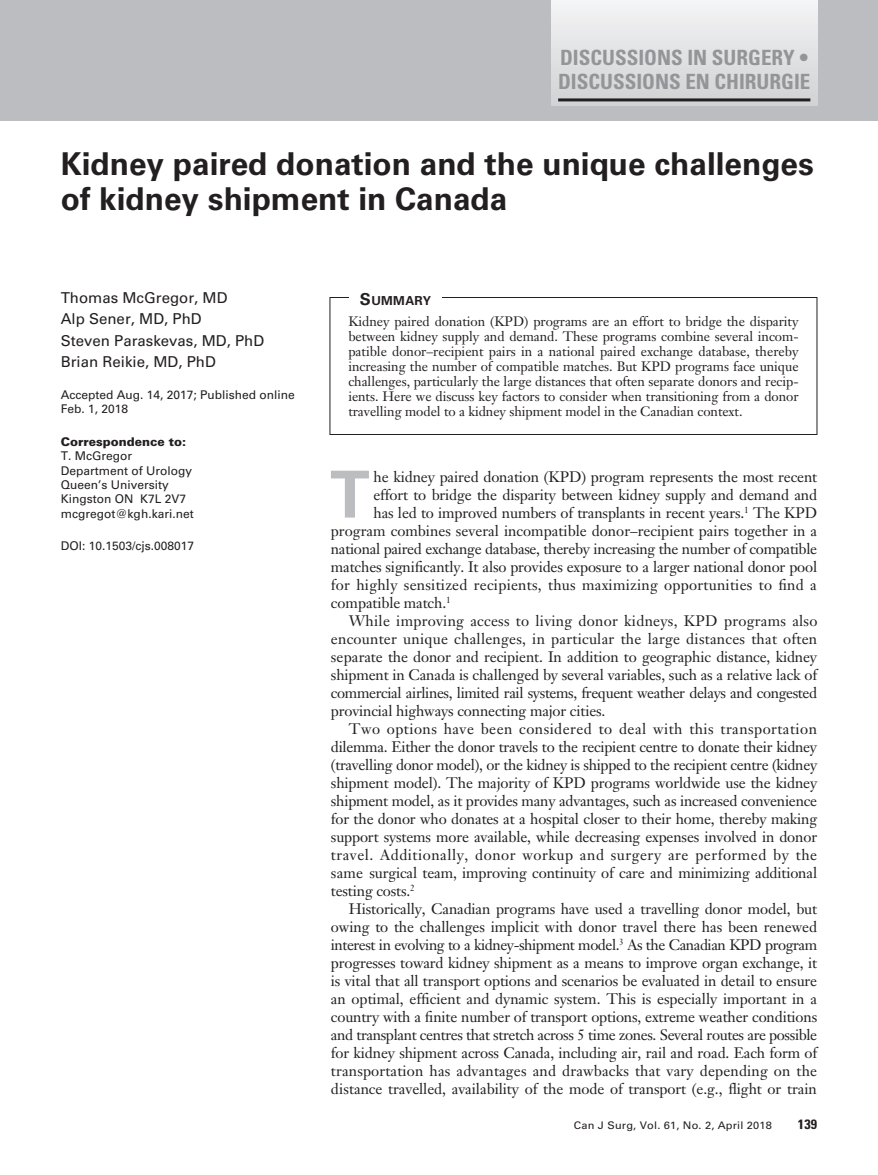
<style>
.page{position:relative;width:878px;height:1175px;background:#fff}
.page>*{position:absolute;margin:0;border:0;box-sizing:border-box;transform-origin:0 0}
.t1{font:700 64.8px "Univers LT Std";color:#bcbdc0}
.t2{font:700 31.5px/34.5px "Univers LT Std";color:#231f20}
.t3{font:700 condensed 21px/24px "Univers LT Std";color:#939598}
.t4{font:15px "Janson Text LT Std";letter-spacing:-.01em;color:#231f20}
.t5{font:15px "Janson Text LT Std";letter-spacing:.015em;color:#231f20}
.t6{font:15px/21px "Univers LT Std";color:#231f20}
.t7{font:15px "Janson Text LT Std";letter-spacing:-.03em;color:#231f20}
.t8{font:15px "Janson Text LT Std";letter-spacing:.01em;color:#231f20}
.t9{font:15px "Janson Text LT Std";letter-spacing:.035em;color:#231f20}
.t10{font:15px "Janson Text LT Std";letter-spacing:.03em;color:#231f20}
.t11{font:13.5px/15px "Janson Text LT Std";letter-spacing:-.005em;color:#231f20;text-align:justify}
.t12{font:700 condensed 13.5px "Univers LT Std";color:#231f20;scale:1.05 1}
.t13{font:700 12.3px "Univers LT Std";letter-spacing:.025em;color:#231f20}
.t14{font:12px/14.4px "Univers LT Std";color:#231f20}
.t15{font:900 12px "Univers LT Std";color:#231f20}
.t16{font:10.5px "Univers LT Std";letter-spacing:.015em;color:#231f20;scale:1.05 1}
.s1{font-size:16.5px}
</style>
<div class="page">
<div style="left:0;top:0;width:878px;height:120px;background:#bcbdc0"></div>
<div style="left:551px;top:0;width:266px;height:106px;background:linear-gradient(to bottom,#f4f4f5,#d1d2d5)"></div>
<hr style="left:558px;top:98px;width:252px;height:3px;background:#231f20">
<div style="left:329px;top:297px;width:488px;height:138px;border:1px solid #231f20"></div>
<div style="left:349px;top:290px;width:92px;height:17px;background:#fff"></div>
<h3 class="t3" style="left:558px;top:46px;width:254px">DISCUSSIONS IN SURGERY •<br>DISCUSSIONS EN CHIRURGIE</h3>
<h2 class="t2" style="left:61px;top:147px;width:754px">Kidney paired donation and the unique challenges of kidney shipment in Canada</h2>
<p class="t6" style="left:61px;top:288px;width:205px">Thomas McGregor, MD<br>Alp Sener, MD, PhD<br>Steven Paraskevas, MD, PhD<br>Brian Reikie, MD, PhD</p>
<p class="t14" style="left:61px;top:387px;width:235px">Accepted Aug. 14, 2017; Published online<br>Feb. 1, 2018</p>
<p class="t15" style="left:61px;top:434px;width:127px">Correspondence to:</p>
<p class="t14" style="left:61px;top:449px;width:134px">T. McGregor<br>Department of Urology<br>Queen’s University<br>Kingston ON K7L 2V7 mcgregot@kgh.kari.net</p>
<p class="t14" style="left:61px;top:539px;width:135px">DOI: 10.1503/cjs.008017</p>
<p class="t13" style="left:360px;top:293px;width:72px"><span class="s1">S</span>UMMARY</p>
<p class="t11" style="left:348px;top:314px;width:452px">Kidney paired donation (KPD) programs are an effort to bridge the disparity between kidney supply and demand. These programs combine several incom&shy;patible donor–recipient pairs in a national paired exchange database, thereby increasing the number of compatible matches. But KPD programs face unique challenges, particularly the large distances that often separate donors and recip&shy;ients. Here we discuss key factors to consider when transitioning from a donor travelling model to a kidney shipment model in the Canadian context.</p>
<h1 class="t1" style="left:330px;top:457px;width:41px">T</h1>
<p class="t4" style="left:373px;top:467px;width:445px">he kidney paired donation (KPD) program represents the most recent</p>
<p class="t4" style="left:373px;top:485px;width:445px">effort to bridge the disparity between kidney supply and demand and</p>
<p class="t4" style="left:373px;top:503px;width:445px">has led to improved numbers of transplants in recent years.<sup>1</sup> The KPD</p>
<p class="t4" style="left:331px;top:521px;width:488px">program combines several incompatible donor–recipient pairs together in a</p>
<p class="t4" style="left:331px;top:539px;width:487px">national paired exchange database, thereby increasing the number of compatible</p>
<p class="t4" style="left:331px;top:557px;width:488px">matches significantly. It also provides exposure to a larger national donor pool</p>
<p class="t5" style="left:331px;top:575px;width:487px">for highly sensitized recipients, thus maximizing opportunities to find a</p>
<p class="t4" style="left:331px;top:593px;width:121px">compatible match.<sup>1</sup></p>
<p class="t5" style="left:349px;top:611px;width:470px">While improving access to living donor kidneys, KPD programs also</p>
<p class="t5" style="left:331px;top:629px;width:488px">encounter unique challenges, in particular the large distances that often</p>
<p class="t4" style="left:331px;top:647px;width:487px">separate the donor and recipient. In addition to geographic distance, kidney</p>
<p class="t4" style="left:331px;top:665px;width:487px">shipment in Canada is challenged by several variables, such as a relative lack of</p>
<p class="t4" style="left:331px;top:683px;width:487px">commercial airlines, limited rail systems, frequent weather delays and congested</p>
<p class="t4" style="left:331px;top:701px;width:276px">provincial highways connecting major cities.</p>
<p class="t10" style="left:349px;top:719px;width:469px">Two options have been considered to deal with this transportation</p>
<p class="t4" style="left:331px;top:737px;width:487px">dilemma. Either the donor travels to the recipient centre to donate their kidney</p>
<p class="t4" style="left:331px;top:755px;width:488px">(travelling donor model), or the kidney is shipped to the recipient centre (kidney</p>
<p class="t4" style="left:331px;top:773px;width:488px">shipment model). The majority of KPD programs worldwide use the kidney</p>
<p class="t4" style="left:331px;top:791px;width:488px">shipment model, as it provides many advantages, such as increased convenience</p>
<p class="t4" style="left:331px;top:809px;width:488px">for the donor who donates at a hospital closer to their home, thereby making</p>
<p class="t4" style="left:331px;top:827px;width:487px">support systems more available, while decreasing expenses involved in donor</p>
<p class="t9" style="left:331px;top:845px;width:488px">travel. Additionally, donor workup and surgery are performed by the</p>
<p class="t4" style="left:331px;top:863px;width:487px">same surgical team, improving continuity of care and minimizing additional</p>
<p class="t4" style="left:331px;top:881px;width:85px">testing costs.<sup>2</sup></p>
<p class="t4" style="left:349px;top:899px;width:469px">Historically, Canadian programs have used a travelling donor model, but</p>
<p class="t4" style="left:331px;top:917px;width:487px">owing to the challenges implicit with donor travel there has been renewed</p>
<p class="t7" style="left:331px;top:935px;width:488px">interest in evolving to a kidney-shipment model.<sup>3</sup> As the Canadian KPD program</p>
<p class="t4" style="left:331px;top:953px;width:488px">progresses toward kidney shipment as a means to improve organ exchange, it</p>
<p class="t4" style="left:331px;top:971px;width:488px">is vital that all transport options and scenarios be evaluated in detail to ensure</p>
<p class="t4" style="left:331px;top:989px;width:487px">an optimal, efficient and dynamic system. This is especially important in a</p>
<p class="t4" style="left:331px;top:1007px;width:488px">country with a finite number of transport options, extreme weather conditions</p>
<p class="t4" style="left:331px;top:1025px;width:488px">and transplant centres that stretch across 5 time zones. Several routes are possible</p>
<p class="t4" style="left:331px;top:1043px;width:488px">for kidney shipment across Canada, including air, rail and road. Each form of</p>
<p class="t8" style="left:331px;top:1061px;width:488px">transportation has advantages and drawbacks that vary depending on the</p>
<p class="t4" style="left:331px;top:1079px;width:487px">distance travelled, availability of the mode of transport (e.g., flight or train</p>
<p class="t16" style="left:574px;top:1119px;width:190px">Can J Surg, Vol. 61, No. 2, April 2018</p>
<p class="t12" style="left:797px;top:1116px;width:20px">139</p>
</div>
